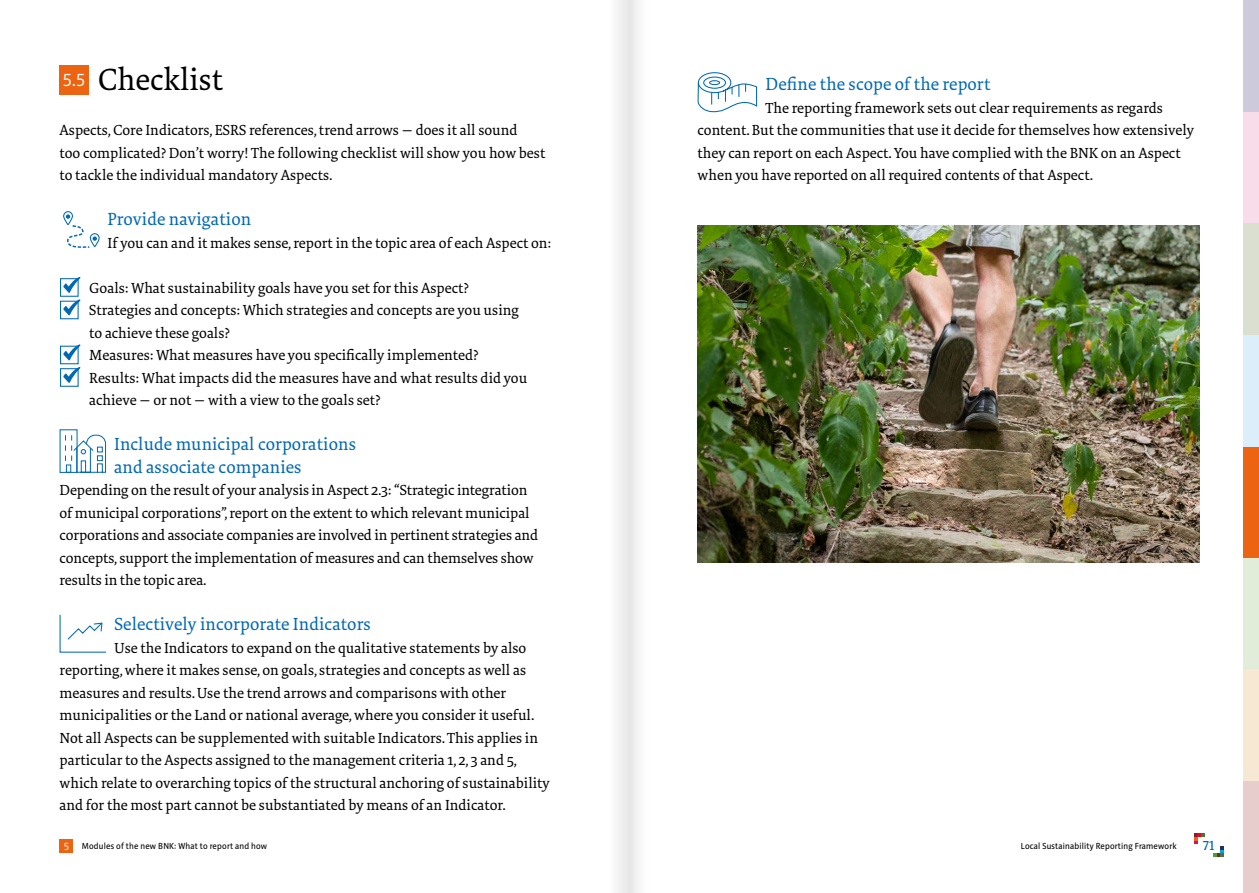
<style>
.page{position:relative;width:1259px;height:893px;background:#fff}
.page>*{position:absolute;margin:0;border:0;box-sizing:border-box;transform-origin:0 0}
.H1{font:31.5px "Tundra Pro";color:#000}
.Kriterien{font:300 19.5px "Riga";color:#fff}
.t1{font:18px/22.5px "Tundra Pro";letter-spacing:.005em;color:#0069b4}
.Fließtext{font:15px/22.5px "Tundra Pro";color:#000}
.t2{font:500 13.5px "Tundra Pro";color:#0069b4}
.Kriterien-2{font:300 11.55px "Riga";color:#fff}
.t3{font:9px "Riga";letter-spacing:.025em;color:#000}
.s1{font-family:"Riga";font-weight:700;font-size:16.5px;color:#0069b4}
</style>
<div class="page">
<svg style="left:1213px;top:846px;width:10px;height:11px"></svg>
<svg style="left:1194px;top:833px;width:10px;height:11px"></svg>
<div style="left:60px;top:278px;width:19px;height:19px;background:#fff;border:1px solid #0069b4"></div>
<div style="left:60px;top:301px;width:19px;height:18px;background:#fff;border:1px solid #0069b4"></div>
<div style="left:60px;top:346px;width:19px;height:18px;background:#fff;border:1px solid #0069b4"></div>
<div style="left:60px;top:368px;width:19px;height:19px;background:#fff;border:1px solid #0069b4"></div>
<img style="left:697px;top:225px;width:502px;height:338px">
<div style="left:608px;top:0;width:43px;height:893px;background:linear-gradient(to right,#f1f1f1,#f5f5f5)"></div>
<svg style="left:63px;top:277px;width:18px;height:16px"></svg>
<svg style="left:63px;top:299px;width:18px;height:17px"></svg>
<svg style="left:63px;top:344px;width:18px;height:17px"></svg>
<svg style="left:63px;top:367px;width:18px;height:16px"></svg>
<div style="left:60px;top:839px;width:13px;height:14px;background:#ec6411"></div>
<svg style="left:63px;top:211px;width:37px;height:37px"></svg>
<svg style="left:64px;top:434px;width:43px;height:39px"></svg>
<svg style="left:59px;top:614px;width:47px;height:39px"></svg>
<svg style="left:697px;top:72px;width:60px;height:41px"></svg>
<div style="left:1243px;top:669px;width:16px;height:112px;background:#f7e8d3"></div>
<div style="left:1243px;top:223px;width:16px;height:112px;background:#dbdfd0"></div>
<div style="left:1243px;top:557px;width:16px;height:112px;background:#e2edd9"></div>
<div style="left:1243px;top:111px;width:16px;height:112px;background:#f9dce9"></div>
<div style="left:1243px;top:446px;width:16px;height:112px;background:#ec6411"></div>
<div style="left:1243px;top:0;width:16px;height:112px;background:#cccadb"></div>
<div style="left:1243px;top:781px;width:16px;height:112px;background:#e7cecc"></div>
<div style="left:1243px;top:335px;width:16px;height:112px;background:#dceef9"></div>
<div style="left:60px;top:65px;width:29px;height:29px;background:#ec6411"></div>
<p class="H1" style="left:98px;top:60px;width:127px">Checklist</p>
<p class="Fließtext" style="left:60px;top:119px;width:487px">Aspects, Core Indicators, ESRS references, trend arrows — does it all sound<br>too complicated? Don’t worry! The following checklist will show you how best to tackle the individual mandatory Aspects.</p>
<h2 class="t1" style="left:108px;top:208px;width:145px">Provide navigation</h2>
<p class="Fließtext" style="left:108px;top:232px;width:445px">If you can and it makes sense, report in the topic area of each Aspect on:</p>
<p class="Fließtext" style="left:60px;top:277px;width:411px"><span class="s1">―</span> Goals: What sustainability goals have you set for this Aspect?</p>
<p class="Fließtext" style="left:89px;top:299px;width:431px;text-indent:-30px"><span class="s1">―</span> Strategies and concepts: Which strategies and concepts are you using to achieve these goals?</p>
<p class="Fließtext" style="left:60px;top:344px;width:420px"><span class="s1">―</span> Measures: What measures have you specifically implemented?</p>
<p class="Fließtext" style="left:89px;top:367px;width:439px;text-indent:-30px"><span class="s1">―</span> Results: What impacts did the measures have and what results did you achieve — or not — with a view to the goals set?</p>
<h2 class="t1" style="left:114px;top:433px;width:243px">Include municipal corporations and associate companies</h2>
<p class="Fließtext" style="left:60px;top:479px;width:480px">Depending on the result of your analysis in Aspect 2.3: “Strategic integration of municipal corporations”, report on the extent to which relevant municipal corporations and associate companies are involved in pertinent strategies and concepts, support the implementation of measures and can themselves show results in the topic area.</p>
<h2 class="t1" style="left:115px;top:613px;width:258px">Selectively incorporate Indicators</h2>
<p class="Fließtext" style="left:60px;top:637px;width:492px;text-indent:55px">Use the Indicators to expand on the qualitative statements by also reporting, where it makes sense, on goals, strategies and concepts as well as measures and results. Use the trend arrows and comparisons with other municipalities or the Land or national average, where you consider it useful.<br>Not all Aspects can be supplemented with suitable Indicators. This applies in particular to the Aspects assigned to the management criteria 1, 2, 3 and 5, which relate to overarching topics of the structural anchoring of sustainability and for the most part cannot be substantiated by means of an Indicator.</p>
<p class="Kriterien" style="left:63px;top:69px;width:24px">5.5</p>
<h2 class="t1" style="left:765px;top:73px;width:226px">Define the scope of the report</h2>
<p class="Fließtext" style="left:697px;top:97px;width:498px;text-indent:68px">The reporting framework sets out clear requirements as regards content. But the communities that use it decide for themselves how extensively they can report on each Aspect. You have complied with the BNK on an Aspect when you have reported on all required contents of that Aspect.</p>
<p class="Kriterien-2" style="left:64px;top:840px;width:7px">5</p>
<p class="t3" style="left:82px;top:841px;width:187px">Modules of the new BNK: What to report and how</p>
<p class="t3" style="left:1020px;top:841px;width:157px">Local Sustainability Reporting Framework</p>
<p class="t2" style="left:1203px;top:837px;width:13px">71</p>
</div>
